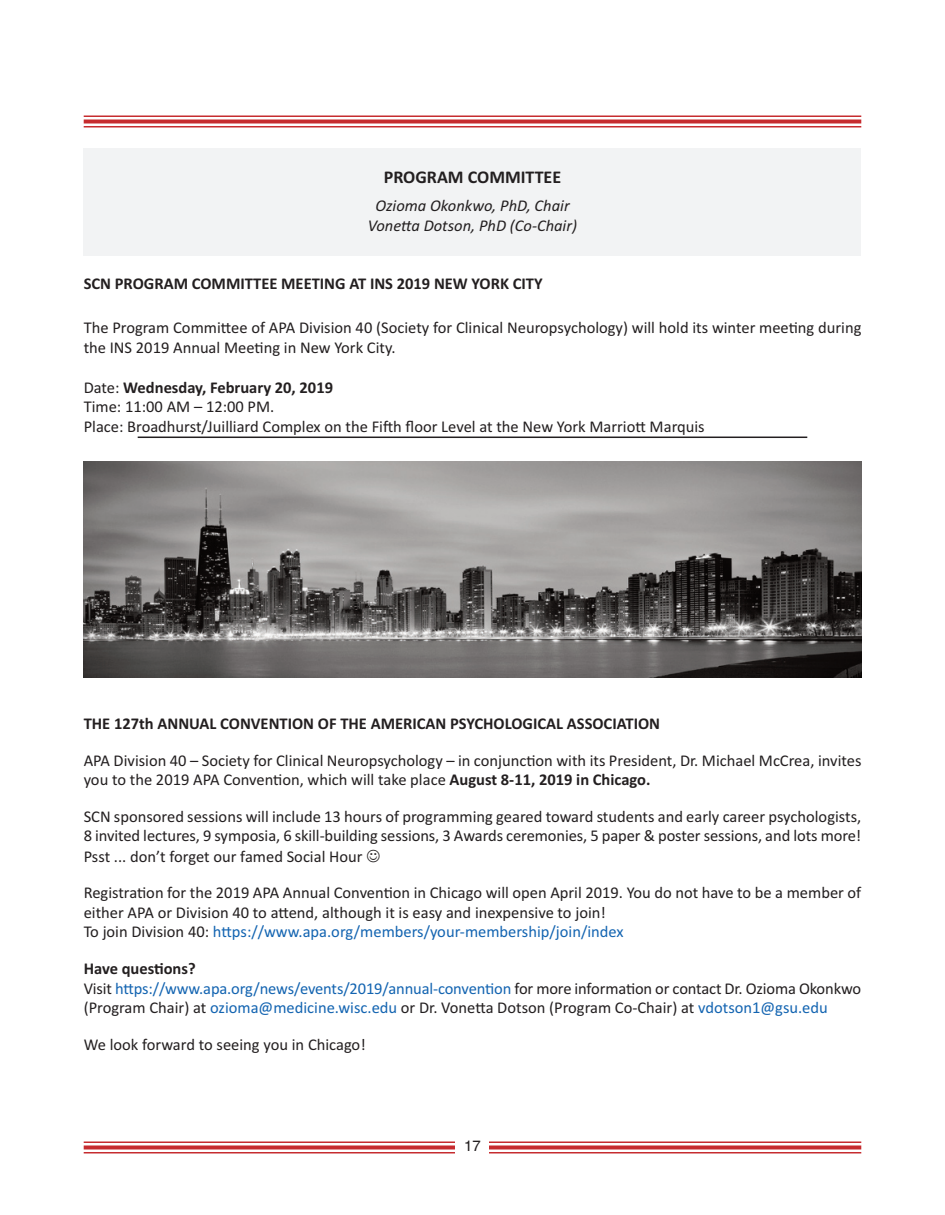
<style>
.page{position:relative;width:945px;height:1215px;background:#fff}
.page>*{position:absolute;margin:0;border:0;box-sizing:border-box;transform-origin:0 0}
.t1{font:700 18px "Calibri";color:#231f20}
.t2{font:16.5px/19.8px "Calibri";color:#231f20}
.t3{font:700 16.5px "Calibri";color:#231f20}
.t4{font:16.5px "Calibri";color:#1364b1}
.t5{font:italic 16.5px "Calibri";color:#231f20}
.t6{font:15px "Helvetica";color:#231f20}
.s1{font-weight:400}
.s2{font-weight:700}
.s3{color:#231f20}
.s4{color:#1364b1}
</style>
<div class="page">
<hr style="left:84px;top:1142px;width:777px;height:1px;background:#c62c2f">
<hr style="left:84px;top:1146px;width:777px;height:3px;background:#c62c2f">
<hr style="left:84px;top:1152px;width:777px;height:1px;background:#c62c2f">
<hr style="left:84px;top:116px;width:777px;height:1px;background:#c62c2f">
<hr style="left:84px;top:120px;width:777px;height:3px;background:#c62c2f">
<hr style="left:84px;top:126px;width:777px;height:1px;background:#c62c2f">
<div style="left:456px;top:1138px;width:33px;height:17px;background:#fff"></div>
<hr style="left:138px;top:437px;width:669px;height:1px;background:#231f20">
<img style="left:84px;top:461px;width:777px;height:216px">
<div style="left:84px;top:148px;width:777px;height:108px;background:#f2f3f4"></div>
<p class="t1" style="left:384px;top:171px;width:179px">PROGRAM COMMITTEE</p>
<p class="t5" style="left:375px;top:200px;width:196px">Ozioma Okonkwo, PhD, Chair</p>
<p class="t5" style="left:368px;top:220px;width:211px">Vonetta Dotson, PhD (Co‐Chair)</p>
<p class="t3" style="left:84px;top:277px;width:460px">SCN PROGRAM COMMITTEE MEETING AT INS 2019 NEW YORK CITY</p>
<p class="t2" style="left:84px;top:319px;width:779px">The Program Committee of APA Division 40 (Society for Clinical Neuropsychology) will hold its winter meeting during the INS 2019 Annual Meeting in New York City.</p>
<p class="t3" style="left:84px;top:381px;width:251px"><span class="s1">Date:</span> Wednesday, February 20, 2019</p>
<p class="t2" style="left:84px;top:398px;width:192px">Time: 11:00 AM – 12:00 PM.</p>
<p class="t2" style="left:84px;top:418px;width:623px">Place: Broadhurst/Juilliard Complex on the Fifth floor Level at the New York Marriott Marquis</p>
<p class="t3" style="left:84px;top:718px;width:578px">THE 127th ANNUAL CONVENTION OF THE AMERICAN PSYCHOLOGICAL ASSOCIATION</p>
<p class="t2" style="left:84px;top:751px;width:779px">APA Division 40 – Society for Clinical Neuropsychology – in conjunction with its President, Dr. Michael McCrea, invites you to the 2019 APA Convention, which will take place <span class="s2">August 8‐11, 2019 in Chicago.</span></p>
<p class="t2" style="left:84px;top:808px;width:779px;text-align:justify">SCN sponsored sessions will include 13 hours of programming geared toward students and early career psychologists, 8 invited lectures, 9 symposia, 6 skill‐building sessions, 3 Awards ceremonies, 5 paper &amp; poster sessions, and lots more!<br>Psst ... don’t forget our famed Social Hour ☺</p>
<p class="t2" style="left:84px;top:884px;width:779px">Registration for the 2019 APA Annual Convention in Chicago will open April 2019. You do not have to be a member of either APA or Division 40 to attend, although it is easy and inexpensive to join!</p>
<p class="t4" style="left:84px;top:926px;width:541px"><span class="s3">To join Division 40:</span> https://www.apa.org/members/your‐membership/join/index</p>
<p class="t3" style="left:84px;top:963px;width:114px">Have questions?</p>
<p class="t2" style="left:84px;top:980px;width:779px">Visit <span class="s4">https://www.apa.org/news/events/2019/annual‐convention</span> for more information or contact Dr. Ozioma Okonkwo (Program Chair) at <span class="s4">ozioma@medicine.wisc.edu</span> or Dr. Vonetta Dotson (Program Co‐Chair) at <span class="s4">vdotson1@gsu.edu</span></p>
<p class="t2" style="left:84px;top:1036px;width:284px">We look forward to seeing you in Chicago!</p>
<p class="t6" style="left:464px;top:1140px;width:18px">17</p>
</div>
